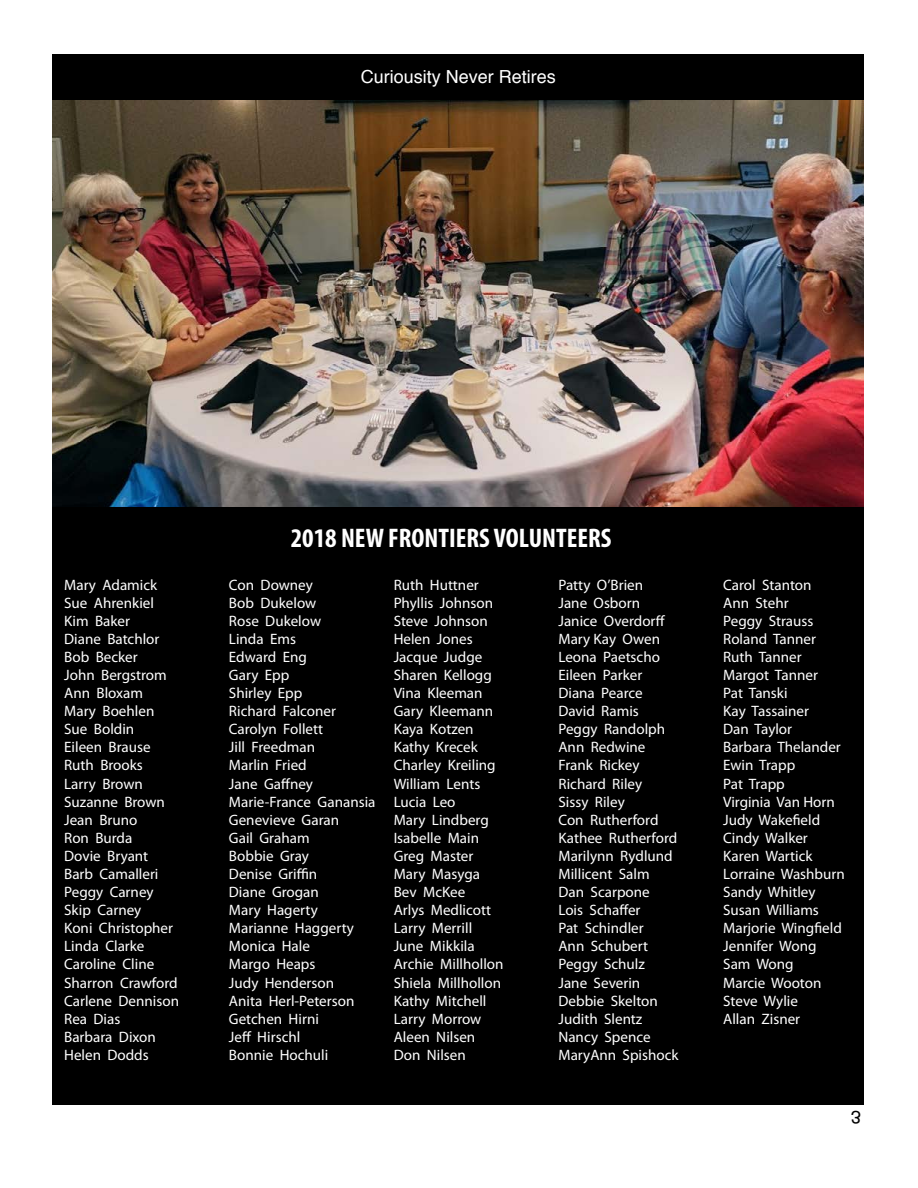
<style>
.page{position:relative;width:918px;height:1188px;background:#fff}
.page>*{position:absolute;margin:0;border:0;box-sizing:border-box;transform-origin:0 0}
.t1{font:700 condensed 27px "Myriad Pro";color:#fff}
.t2{font:18px "Helvetica";color:#fff}
.t3{font:15.15px/18.1px "Myriad Pro";color:#fff}
</style>
<div class="page">
<img style="left:52px;top:99px;width:812px;height:408px">
<div style="left:52px;top:54px;width:812px;height:45px;background:#000"></div>
<div style="left:52px;top:507px;width:812px;height:598px;background:#000"></div>
<p class="t2" style="left:361px;top:63px;width:197px">Curiousity Never Retires</p>
<h1 class="t1" style="left:291px;top:521px;width:322px">2018 NEW FRONTIERS VOLUNTEERS</h1>
<p class="t3" style="left:64px;top:575px;width:116px">Mary Adamick<br>Sue Ahrenkiel<br>Kim Baker<br>Diane Batchlor<br>Bob Becker<br>John Bergstrom<br>Ann Bloxam<br>Mary Boehlen<br>Sue Boldin<br>Eileen Brause<br>Ruth Brooks<br>Larry Brown<br>Suzanne Brown<br>Jean Bruno<br>Ron Burda<br>Dovie Bryant<br>Barb Camalleri<br>Peggy Carney<br>Skip Carney<br>Koni Christopher<br>Linda Clarke<br>Caroline Cline<br>Sharron Crawford<br>Carlene Dennison<br>Rea Dias<br>Barbara Dixon<br>Helen Dodds</p>
<p class="t3" style="left:229px;top:575px;width:148px">Con Downey<br>Bob Dukelow<br>Rose Dukelow<br>Linda Ems<br>Edward Eng<br>Gary Epp<br>Shirley Epp<br>Richard Falconer<br>Carolyn Follett<br>Jill Freedman<br>Marlin Fried<br>Jane Gaffney<br>Marie-France Ganansia<br>Genevieve Garan<br>Gail Graham<br>Bobbie Gray<br>Denise Griffin<br>Diane Grogan<br>Mary Hagerty<br>Marianne Haggerty<br>Monica Hale<br>Margo Heaps<br>Judy Henderson<br>Anita Herl-Peterson<br>Getchen Hirni<br>Jeff Hirschl<br>Bonnie Hochuli</p>
<p class="t3" style="left:394px;top:575px;width:111px">Ruth Huttner<br>Phyllis Johnson<br>Steve Johnson<br>Helen Jones<br>Jacque Judge<br>Sharen Kellogg<br>Vina Kleeman<br>Gary Kleemann<br>Kaya Kotzen<br>Kathy Krecek<br>Charley Kreiling<br>William Lents<br>Lucia Leo<br>Mary Lindberg<br>Isabelle Main<br>Greg Master<br>Mary Masyga<br>Bev McKee<br>Arlys Medlicott<br>Larry Merrill<br>June Mikkila<br>Archie Millhollon<br>Shiela Millhollon<br>Kathy Mitchell<br>Larry Morrow<br>Aleen Nilsen<br>Don Nilsen</p>
<p class="t3" style="left:558px;top:575px;width:122px">Patty O’Brien<br>Jane Osborn<br>Janice Overdorff<br>Mary Kay Owen<br>Leona Paetscho<br>Eileen Parker<br>Diana Pearce<br>David Ramis<br>Peggy Randolph<br>Ann Redwine<br>Frank Rickey<br>Richard Riley<br>Sissy Riley<br>Con Rutherford<br>Kathee Rutherford<br>Marilynn Rydlund<br>Millicent Salm<br>Dan Scarpone<br>Lois Schaffer<br>Pat Schindler<br>Ann Schubert<br>Peggy Schulz<br>Jane Severin<br>Debbie Skelton<br>Judith Slentz<br>Nancy Spence<br>MaryAnn Spishock</p>
<p class="t3" style="left:723px;top:575px;width:123px">Carol Stanton<br>Ann Stehr<br>Peggy Strauss<br>Roland Tanner<br>Ruth Tanner<br>Margot Tanner<br>Pat Tanski<br>Kay Tassainer<br>Dan Taylor<br>Barbara Thelander<br>Ewin Trapp<br>Pat Trapp<br>Virginia Van Horn<br>Judy Wakefield<br>Cindy Walker<br>Karen Wartick<br>Lorraine Washburn<br>Sandy Whitley<br>Susan Williams<br>Marjorie Wingfield<br>Jennifer Wong<br>Sam Wong<br>Marcie Wooton<br>Steve Wylie<br>Allan Zisner</p>
</div>
